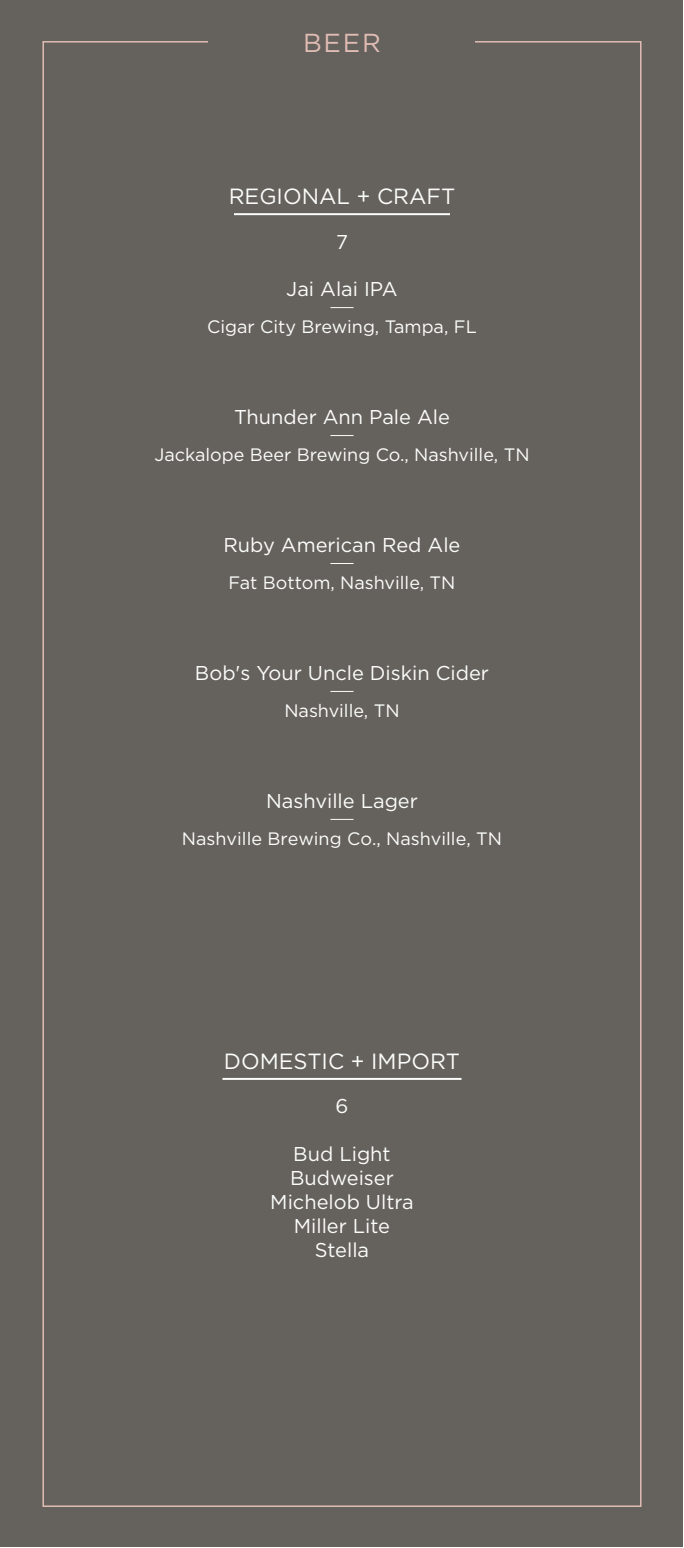
<style>
.page{position:relative;width:684px;height:1548px;background:#fff}
.page>*{position:absolute;margin:0;border:0;box-sizing:border-box;transform-origin:0 0}
.t1{font:26px "Gotham";color:#e0bcb4}
.t2{font:22px "Gotham";color:#fbfdfa}
.t3{font:20px/24px "Gotham";color:#fbfdfa;text-align:center}
.t4{font:18px "Gotham";color:#fbfdfa}
</style>
<div class="page">
<div style="left:0;top:1px;width:35px;height:1546px;background:#65615d"></div>
<div style="left:1px;top:1px;width:682px;height:1546px;background:#65615d"></div>
<hr style="left:234px;top:213px;width:216px;height:2px;background:#fbfdfa">
<svg style="left:330px;top:307px;width:24px;height:1px"></svg>
<svg style="left:330px;top:435px;width:24px;height:1px"></svg>
<svg style="left:330px;top:691px;width:24px;height:1px"></svg>
<svg style="left:330px;top:563px;width:24px;height:1px"></svg>
<hr style="left:222px;top:1078px;width:240px;height:2px;background:#fbfdfa">
<svg style="left:330px;top:819px;width:24px;height:1px"></svg>
<p class="t1" style="left:303px;top:26px;width:79px">BEER</p>
<p class="t2" style="left:229px;top:182px;width:228px">REGIONAL + CRAFT</p>
<p class="t3" style="left:336px;top:229px;width:13px">7</p>
<p class="t3" style="left:286px;top:277px;width:113px">Jai Alai IPA</p>
<p class="t4" style="left:207px;top:315px;width:271px">Cigar City Brewing, Tampa, FL</p>
<p class="t3" style="left:234px;top:405px;width:217px">Thunder Ann Pale Ale</p>
<p class="t4" style="left:154px;top:443px;width:377px">Jackalope Beer Brewing Co., Nashville, TN</p>
<p class="t3" style="left:224px;top:533px;width:238px">Ruby American Red Ale</p>
<p class="t4" style="left:228px;top:571px;width:229px">Fat Bottom, Nashville, TN</p>
<p class="t3" style="left:195px;top:661px;width:296px">Bob's Your Uncle Diskin Cider</p>
<p class="t4" style="left:284px;top:699px;width:117px">Nashville, TN</p>
<p class="t3" style="left:266px;top:789px;width:153px">Nashville Lager</p>
<p class="t4" style="left:182px;top:827px;width:322px">Nashville Brewing Co., Nashville, TN</p>
<p class="t2" style="left:224px;top:1047px;width:238px">DOMESTIC + IMPORT</p>
<p class="t3" style="left:336px;top:1094px;width:14px">6</p>
<p class="t3" style="left:270px;top:1142px;width:145px">Bud Light<br>Budweiser<br>Michelob Ultra<br>Miller Lite<br>Stella</p>
</div>
